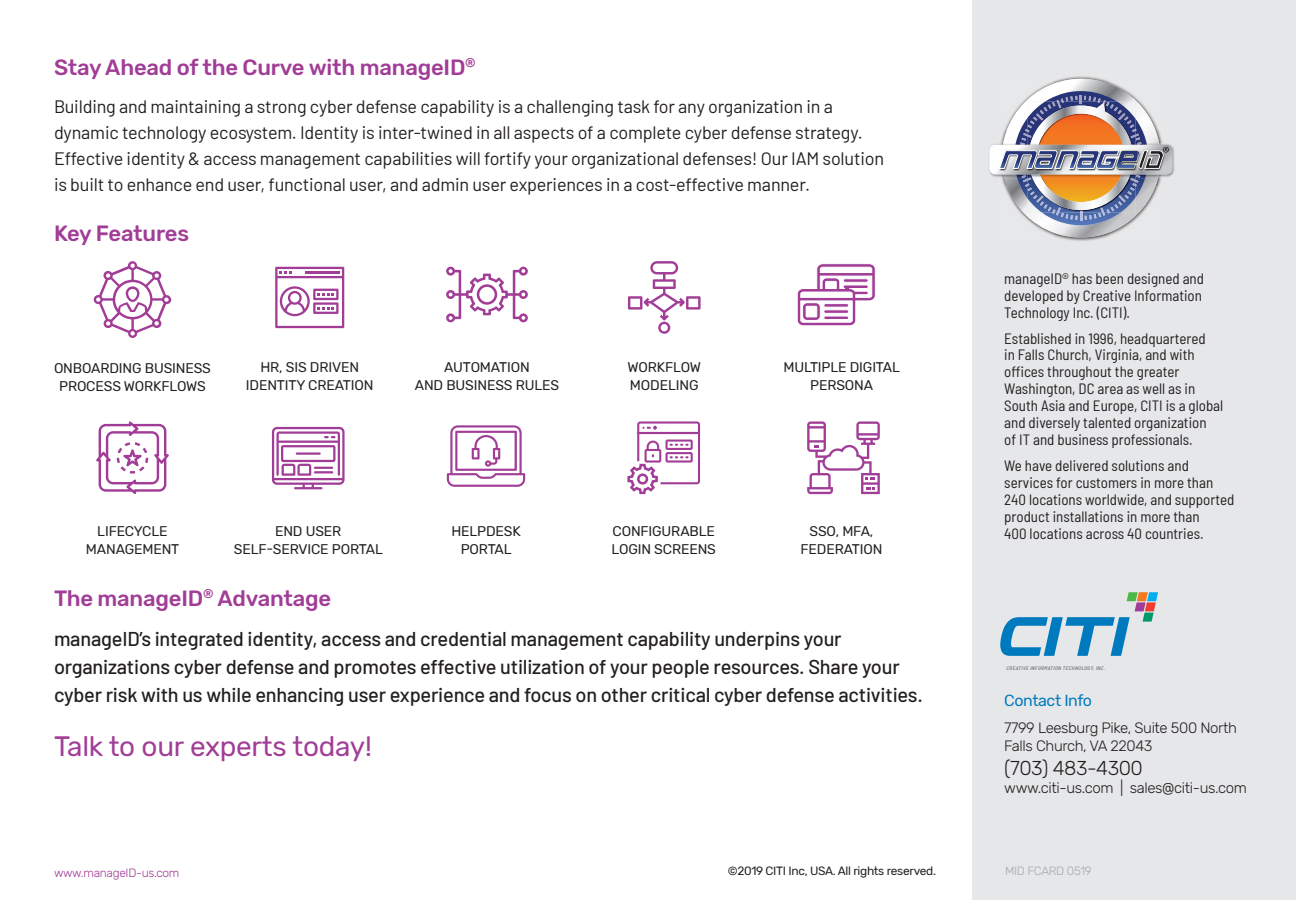
<style>
.page{position:relative;width:1296px;height:900px;background:#fff}
.page>*{position:absolute;margin:0;border:0;box-sizing:border-box;transform-origin:0 0}
.t1{font:28px "Rubik";letter-spacing:-.01em;color:#a13d96}
.t2{font:500 22px "Rubik";letter-spacing:-.01em;color:#a13d96}
.t3{font:500 20px/28px "Barlow";letter-spacing:-.01em;color:#231f20}
.t4{font:300 20px "Rubik";letter-spacing:-.025em;color:#231f20}
.t5{font:18px/26px "Barlow";letter-spacing:-.01em;color:#231f20}
.t6{font:16px "Rubik";letter-spacing:-.025em;color:#007abe}
.t7{font:semi-condensed 15px/17px "Barlow";color:#231f20}
.t8{font:300 15px/18px "Rubik";letter-spacing:-.025em;color:#231f20}
.t9{font:14px/18px "Rubik";letter-spacing:-.01em;color:#231f20;text-align:center}
.t10{font:12px "Rubik";letter-spacing:-.025em;color:#231f20}
.t11{font:300 12px "Rubik";letter-spacing:-.025em;color:#a13d96}
.t12{font:300 12px "Rubik";letter-spacing:-.025em;color:#a8a9ad}
.t13{font:italic 500 semi-condensed 5.2px "Barlow";color:#6c6d70}
</style>
<div class="page">
<div style="left:972px;top:0;width:324px;height:900px;background:#e6e7e9"></div>
<svg style="left:1000px;top:592px;width:158px;height:64px"></svg>
<img style="left:1061px;top:76px;width:41px;height:3px">
<img style="left:1027px;top:220px;width:26px;height:16px">
<img style="left:1053px;top:232px;width:56px;height:9px">
<img style="left:1109px;top:220px;width:27px;height:16px">
<img style="left:1172px;top:146px;width:2px;height:29px">
<svg style="left:990px;top:79px;width:182px;height:141px"></svg>
<svg style="left:94px;top:261px;width:77px;height:77px"></svg>
<svg style="left:96px;top:421px;width:73px;height:73px"></svg>
<svg style="left:275px;top:267px;width:69px;height:61px"></svg>
<hr style="left:305px;top:271px;width:35px;height:3px;background:#a13d96">
<svg style="left:272px;top:427px;width:73px;height:62px"></svg>
<hr style="left:296px;top:452px;width:25px;height:3px;background:#a13d96">
<svg style="left:446px;top:267px;width:82px;height:55px"></svg>
<svg style="left:447px;top:425px;width:78px;height:62px"></svg>
<svg style="left:628px;top:261px;width:73px;height:73px"></svg>
<svg style="left:627px;top:421px;width:73px;height:73px"></svg>
<svg style="left:797px;top:263px;width:78px;height:63px"></svg>
<svg style="left:807px;top:421px;width:73px;height:73px"></svg>
<h2 class="t2" style="left:54px;top:54px;width:423px">Stay Ahead of the Curve with manageID<sup>®</sup></h2>
<p class="t5" style="left:54px;top:92px;width:832px">Building and maintaining a strong cyber defense capability is a challenging task for any organization in a dynamic technology ecosystem. Identity is inter-twined in all aspects of a complete cyber defense strategy.<br>Effective identity &amp; access management capabilities will fortify your organizational defenses! Our IAM solution is built to enhance end user, functional user, and admin user experiences in a cost-effective manner.</p>
<h2 class="t2" style="left:54px;top:221px;width:137px">Key Features</h2>
<p class="t9" style="left:54px;top:360px;width:158px">ONBOARDING BUSINESS<br>PROCESS WORKFLOWS</p>
<p class="t9" style="left:246px;top:359px;width:129px">HR, SIS DRIVEN<br>IDENTITY CREATION</p>
<p class="t9" style="left:415px;top:359px;width:146px">AUTOMATION<br>AND BUSINESS RULES</p>
<p class="t9" style="left:628px;top:359px;width:75px;text-align:left">WORKFLOW<br>MODELING</p>
<p class="t9" style="left:783px;top:359px;width:118px">MULTIPLE DIGITAL<br>PERSONA</p>
<p class="t9" style="left:86px;top:523px;width:95px">LIFECYCLE<br>MANAGEMENT</p>
<p class="t9" style="left:234px;top:523px;width:151px">END USER<br>SELF-SERVICE PORTAL</p>
<p class="t9" style="left:451px;top:523px;width:71px">HELPDESK<br>PORTAL</p>
<p class="t9" style="left:612px;top:523px;width:106px;text-align:left">CONFIGURABLE<br>LOGIN SCREENS</p>
<p class="t9" style="left:801px;top:523px;width:83px">SSO, MFA,<br>FEDERATION</p>
<h2 class="t2" style="left:54px;top:585px;width:279px">The manageID<sup>®</sup> Advantage</h2>
<p class="t3" style="left:54px;top:623px;width:870px">manageID’s integrated identity, access and credential management capability underpins your organizations cyber defense and promotes effective utilization of your people resources. Share your cyber risk with us while enhancing user experience and focus on other critical cyber defense activities.</p>
<h1 class="t1" style="left:54px;top:730px;width:319px">Talk to our experts today!</h1>
<p class="t7" style="left:1004px;top:269px;width:201px">manageID® has been designed and developed by Creative Information<br>Technology Inc. (CITI).</p>
<p class="t7" style="left:1004px;top:329px;width:221px">Established in 1996, headquartered<br>in Falls Church, Virginia, and with offices throughout the greater Washington, DC area as well as in South Asia and Europe, CITI is a global and diversely talented organization<br>of IT and business professionals.</p>
<p class="t7" style="left:1004px;top:456px;width:232px">We have delivered solutions and services for customers in more than 240 locations worldwide, and supported product installations in more than<br>400 locations across 40 countries.</p>
<p class="t13" style="left:1006px;top:664px;width:102px">CREATIVE INFORMATION TECHNOLOGY,INC.</p>
<p class="t6" style="left:1004px;top:691px;width:89px">Contact Info</p>
<p class="t8" style="left:1004px;top:719px;width:234px">7799 Leesburg Pike, Suite 500 North<br>Falls Church, VA 22043</p>
<h3 class="t4" style="left:1004px;top:756px;width:140px">(703) 483-4300</h3>
<p class="t8" style="left:1004px;top:779px;width:244px">www.citi-us.com | sales@citi-us.com</p>
<p class="t11" style="left:54px;top:866px;width:127px">www.manageID-us.com</p>
<p class="t10" style="left:728px;top:864px;width:210px">©2019 CITI Inc, USA. All rights reserved.</p>
<p class="t12" style="left:1005px;top:864px;width:88px">MID FCARD 0519</p>
</div>
